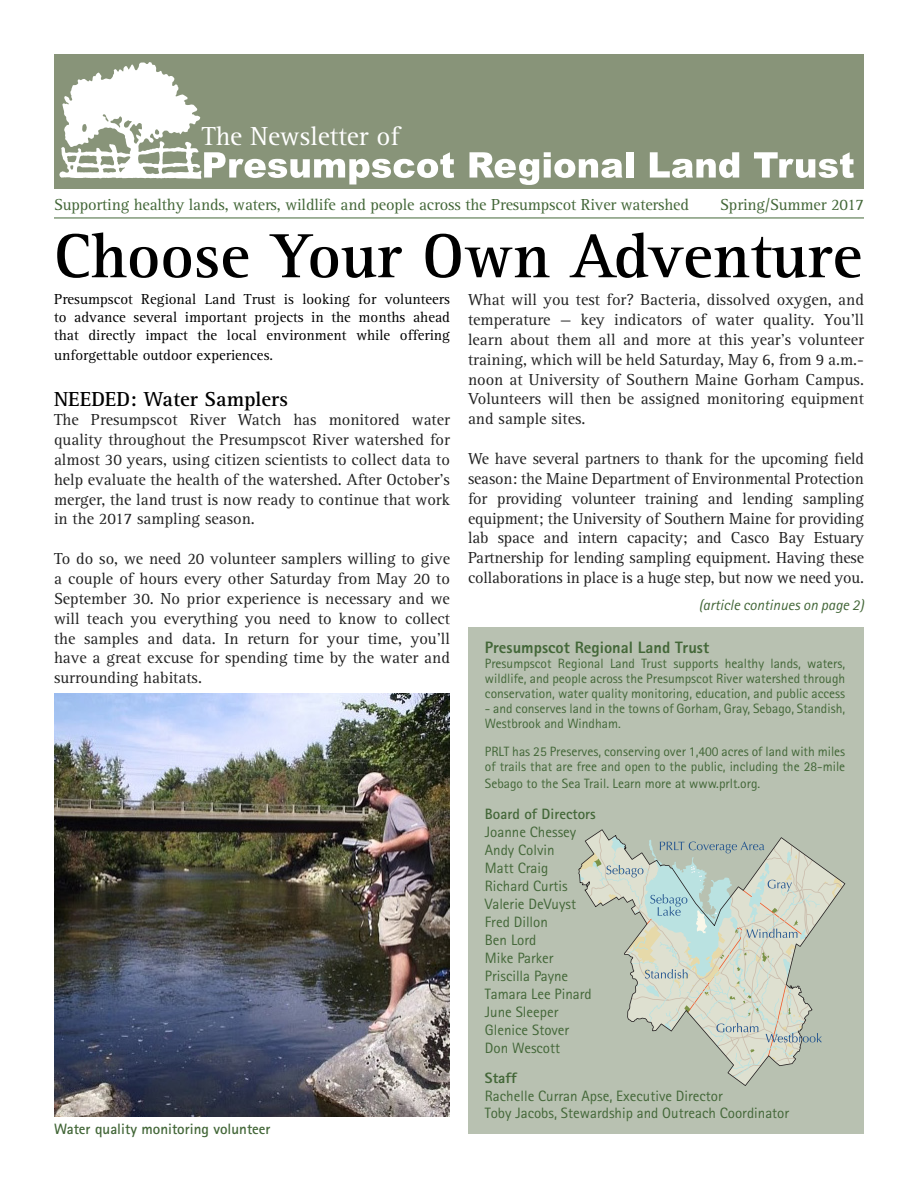
<style>
.page{position:relative;width:918px;height:1188px;background:#fff}
.page>*{position:absolute;margin:0;border:0;box-sizing:border-box;transform-origin:0 0}
.t1{font:700 64.5px "Rotis Serif Std";color:#000}
.t2{font:27px "AT Rotis Serif";color:#fff}
.t3{font:700 21px "Rotis Serif Std";color:#000}
.t4{font:16.5px/19.8px "Rotis Serif Std";color:#222;text-align:justify}
.t5{font:16.5px "AT Rotis Serif";letter-spacing:-.01em;color:#436738}
.t6{font:800 16.5px "Rotis Sans Serif Std";color:#436738}
.t7{font:15px "Rotis Sans Serif Std";color:#436738}
.t8{font:15px/18px "Rotis Serif Std";color:#000;text-align:justify}
.t9{font:700 15px "Rotis Sans Serif Std";color:#436738}
.t10{font:italic 15px "Rotis Sans Serif Std";color:#436738}
.t11{font:800 15px "Rotis Sans Serif Std";color:#436738}
.t12{font:13.5px/15px "Rotis Sans Serif Std";color:#436738}
</style>
<div class="page">
<div style="left:54px;top:54px;width:810px;height:135px;background:#889479"></div>
<svg style="left:470px;top:152px;width:153px;height:33px"></svg>
<div style="left:626px;top:152px;width:7px;height:26px;background:#fff"></div>
<svg style="left:650px;top:152px;width:89px;height:26px"></svg>
<svg style="left:754px;top:152px;width:100px;height:26px"></svg>
<svg style="left:59px;top:62px;width:395px;height:123px"></svg>
<hr style="left:54px;top:218px;width:810px;height:1px;background:#436738">
<img style="left:54px;top:694px;width:396px;height:423px">
<div style="left:468px;top:628px;width:396px;height:506px;background:#b8c1b1"></div>
<svg style="left:579px;top:831px;width:264px;height:246px"></svg>
<p class="t2" style="left:202px;top:121px;width:199px">The Newsletter of</p>
<p class="t5" style="left:54px;top:195px;width:637px">Supporting healthy lands, waters, wildlife and people across the Presumpscot River watershed</p>
<p class="t5" style="left:720px;top:195px;width:145px">Spring/Summer 2017</p>
<p class="t1" style="left:54px;top:218px;width:810px">Choose Your Own Adventure</p>
<p class="t8" style="left:54px;top:291px;width:398px">Presumpscot Regional Land Trust is looking for volunteers to advance several important projects in the months ahead that directly impact the local environment while offering</p>
<p class="t8" style="left:54px;top:347px;width:221px">unforgettable outdoor experiences.</p>
<p class="t3" style="left:54px;top:386px;width:235px">NEEDED: Water Samplers</p>
<p class="t4" style="left:54px;top:410px;width:398px">The Presumpscot River Watch has monitored water quality throughout the Presumpscot River watershed for almost 30 years, using citizen scientists to collect data to help evaluate the health of the watershed. After October’s merger, the land trust is now ready to continue that work in the 2017 sampling season.</p>
<p class="t4" style="left:54px;top:549px;width:398px">To do so, we need 20 volunteer samplers willing to give a couple of hours every other Saturday from May 20 to September 30. No prior experience is necessary and we will teach you everything you need to know to collect the samples and data. In return for your time, you’ll have a great excuse for spending time by the water and surrounding habitats.</p>
<p class="t9" style="left:54px;top:1119px;width:218px">Water quality monitoring volunteer</p>
<p class="t4" style="left:468px;top:290px;width:398px">What will you test for? Bacteria, dissolved oxygen, and temperature — key indicators of water quality. You’ll learn about them all and more at this year’s volunteer training, which will be held Saturday, May 6, from 9 a.m.- noon at University of Southern Maine Gorham Campus.<br>Volunteers will then be assigned monitoring equipment and sample sites.</p>
<p class="t4" style="left:468px;top:449px;width:398px">We have several partners to thank for the upcoming field season: the Maine Department of Environmental Protection for providing volunteer training and lending sampling equipment; the University of Southern Maine for providing lab space and intern capacity; and Casco Bay Estuary Partnership for lending sampling equipment. Having these collaborations in place is a huge step, but now we need you.</p>
<p class="t10" style="left:699px;top:597px;width:167px">(article continues on page 2)</p>
<p class="t6" style="left:485px;top:637px;width:226px">Presumpscot Regional Land Trust</p>
<p class="t12" style="left:485px;top:656px;width:362px;text-align:justify">Presumpscot Regional Land Trust supports healthy lands, waters, wildlife, and people across the Presumpscot River watershed through conservation, water quality monitoring, education, and public access</p>
<p class="t12" style="left:485px;top:701px;width:362px">- and conserves land in the towns of Gorham, Gray, Sebago, Standish,<br>Westbrook and Windham.</p>
<p class="t12" style="left:485px;top:744px;width:362px">PRLT has 25 Preserves, conserving over 1,400 acres of land with miles of trails that are free and open to the public, including the 28-mile</p>
<p class="t12" style="left:485px;top:776px;width:277px">Sebago to the Sea Trail. Learn more at www.prlt.org.</p>
<p class="t9" style="left:485px;top:804px;width:112px">Board of Directors</p>
<p class="t7" style="left:485px;top:823px;width:93px">Joanne Chessey</p>
<p class="t7" style="left:485px;top:841px;width:71px">Andy Colvin</p>
<p class="t7" style="left:485px;top:859px;width:65px">Matt Craig</p>
<p class="t7" style="left:485px;top:877px;width:84px">Richard Curtis</p>
<p class="t7" style="left:485px;top:895px;width:93px">Valerie DeVuyst</p>
<p class="t7" style="left:485px;top:913px;width:65px">Fred Dillon</p>
<p class="t7" style="left:485px;top:931px;width:53px">Ben Lord</p>
<p class="t7" style="left:485px;top:949px;width:70px">Mike Parker</p>
<p class="t7" style="left:485px;top:967px;width:85px">Priscilla Payne</p>
<p class="t7" style="left:485px;top:985px;width:108px">Tamara Lee Pinard</p>
<p class="t7" style="left:485px;top:1003px;width:75px">June Sleeper</p>
<p class="t7" style="left:485px;top:1021px;width:86px">Glenice Stover</p>
<p class="t7" style="left:485px;top:1039px;width:77px">Don Wescott</p>
<p class="t11" style="left:485px;top:1069px;width:33px">Staff</p>
<p class="t7" style="left:485px;top:1087px;width:240px">Rachelle Curran Apse, Executive Director</p>
<p class="t7" style="left:485px;top:1104px;width:306px">Toby Jacobs, Stewardship and Outreach Coordinator</p>
</div>
